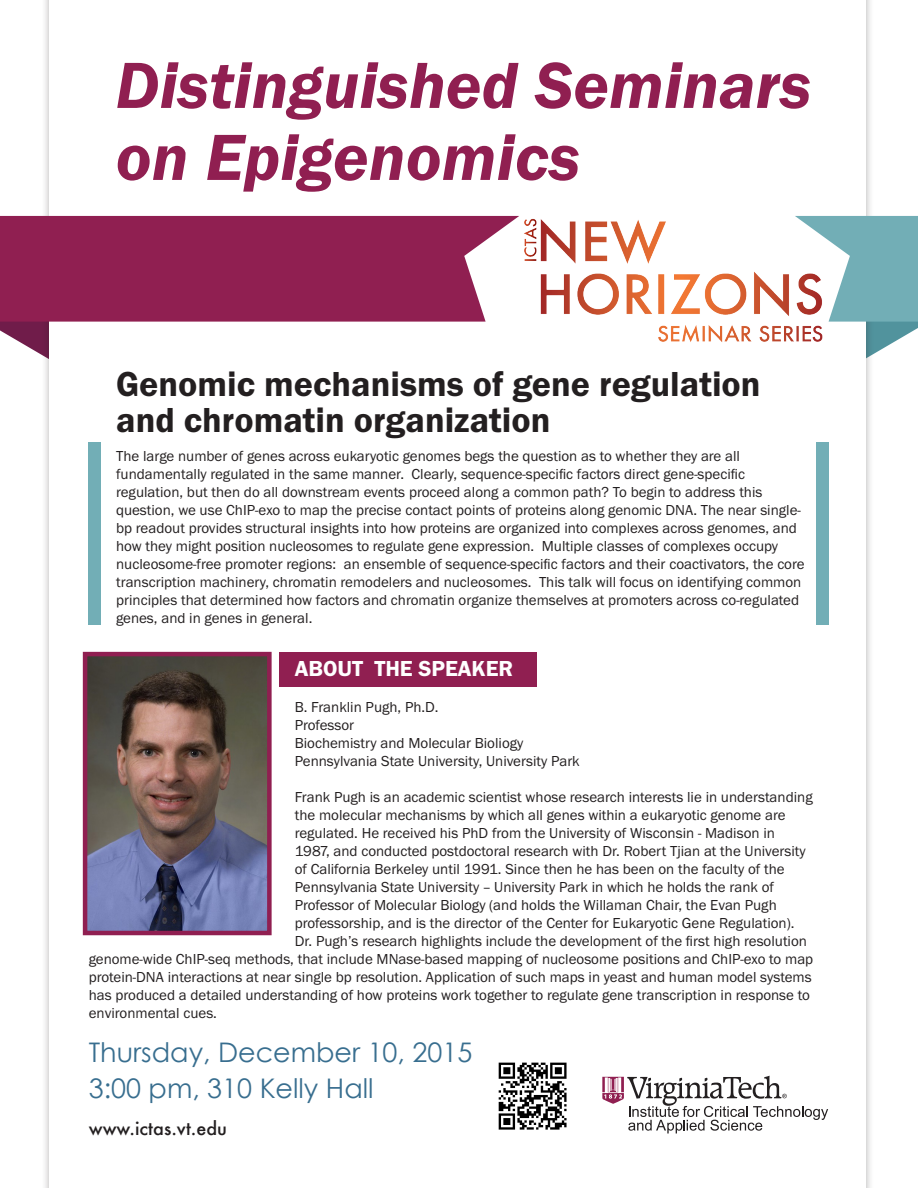
<style>
.page{position:relative;width:918px;height:1188px;background:#fff}
.page>*{position:absolute;margin:0;border:0;box-sizing:border-box;transform-origin:0 0}
.t1{font:italic 600 67.5px "Franklin Got ITC";color:#901f51}
.t2{font:600 36px/36px "Franklin Got ITC";color:#231f20}
.t3{font:27px "Century Gothic";color:#386e8f}
.t4{font:600 22.5px "Franklin Got ITC";color:#fff}
.t5{font:500 18px "Futura";color:#231f20}
.t6{font:15px/18px "Franklin Got ITC";color:#231f20}
</style>
<div class="page">
<svg style="left:0;top:322px;width:41px;height:33px"></svg>
<div style="left:279px;top:652px;width:258px;height:35px;background:#901f51"></div>
<img style="left:498px;top:1062px;width:69px;height:68px">
<img style="left:88px;top:657px;width:179px;height:273px">
<svg style="left:602px;top:1076px;width:226px;height:57px"></svg>
<img style="left:495px;top:215px;width:299px;height:127px">
<div style="left:89px;top:443px;width:12px;height:182px;background:#72aeb6"></div>
<div style="left:816px;top:443px;width:12px;height:182px;background:#72aeb6"></div>
<svg style="left:795px;top:216px;width:123px;height:162px"></svg>
<svg style="left:0;top:216px;width:519px;height:106px;fill:#901f51"></svg>
<div style="left:83px;top:652px;width:189px;height:283px;border:4px solid #901f51"></div>
<p class="t1" style="left:116px;top:46px;width:697px">Distinguished Seminars</p>
<p class="t1" style="left:116px;top:118px;width:466px">on Epigenomics</p>
<p class="t2" style="left:116px;top:366px;width:646px">Genomic mechanisms of gene regulation and chromatin organization</p>
<p class="t6" style="left:116px;top:446px;width:690px">The large number of genes across eukaryotic genomes begs the question as to whether they are all fundamentally regulated in the same manner. Clearly, sequence-specific factors direct gene-specific regulation, but then do all downstream events proceed along a common path? To begin to address this question, we use ChIP-exo to map the precise contact points of proteins along genomic DNA. The near single&shy;bp readout provides structural insights into how proteins are organized into complexes across genomes, and how they might position nucleosomes to regulate gene expression. Multiple classes of complexes occupy nucleosome-free promoter regions: an ensemble of sequence-specific factors and their coactivators, the core transcription machinery, chromatin remodelers and nucleosomes. This talk will focus on identifying common principles that determined how factors and chromatin organize themselves at promoters across co-regulated genes, and in genes in general.</p>
<p class="t4" style="left:295px;top:655px;width:220px">ABOUT THE SPEAKER</p>
<p class="t6" style="left:295px;top:698px;width:145px">B. Franklin Pugh, Ph.D.</p>
<p class="t6" style="left:295px;top:716px;width:61px">Professor</p>
<p class="t6" style="left:295px;top:734px;width:230px">Biochemistry and Molecular Bioliogy</p>
<p class="t6" style="left:295px;top:752px;width:287px">Pennsylvania State University, University Park</p>
<p class="t6" style="left:295px;top:788px;width:519px">Frank Pugh is an academic scientist whose research interests lie in understanding</p>
<p class="t6" style="left:295px;top:806px;width:492px">the molecular mechanisms by which all genes within a eukaryotic genome are</p>
<p class="t6" style="left:295px;top:824px;width:482px">regulated. He received his PhD from the University of Wisconsin - Madison in</p>
<p class="t6" style="left:295px;top:842px;width:513px">1987, and conducted postdoctoral research with Dr. Robert Tjian at the University</p>
<p class="t6" style="left:295px;top:860px;width:491px">of California Berkeley until 1991. Since then he has been on the faculty of the</p>
<p class="t6" style="left:295px;top:878px;width:481px">Pennsylvania State University – University Park in which he holds the rank of</p>
<p class="t6" style="left:295px;top:896px;width:484px">Professor of Molecular Biology (and holds the Willaman Chair, the Evan Pugh</p>
<p class="t6" style="left:295px;top:914px;width:501px">professorship, and is the director of the Center for Eukaryotic Gene Regulation).</p>
<p class="t6" style="left:295px;top:932px;width:514px">Dr. Pugh’s research highlights include the development of the first high resolution</p>
<p class="t6" style="left:89px;top:950px;width:726px">genome-wide ChIP-seq methods, that include MNase-based mapping of nucleosome positions and ChIP-exo to map</p>
<p class="t6" style="left:89px;top:968px;width:724px">protein-DNA interactions at near single bp resolution. Application of such maps in yeast and human model systems</p>
<p class="t6" style="left:89px;top:986px;width:723px">has produced a detailed understanding of how proteins work together to regulate gene transcription in response to</p>
<p class="t6" style="left:89px;top:1004px;width:130px">environmental cues.</p>
<p class="t3" style="left:89px;top:1036px;width:385px">Thursday, December 10, 2015</p>
<p class="t3" style="left:89px;top:1072px;width:286px">3:00 pm, 310 Kelly Hall</p>
<p class="t5" style="left:89px;top:1116px;width:140px">www.ictas.vt.edu</p>
</div>
